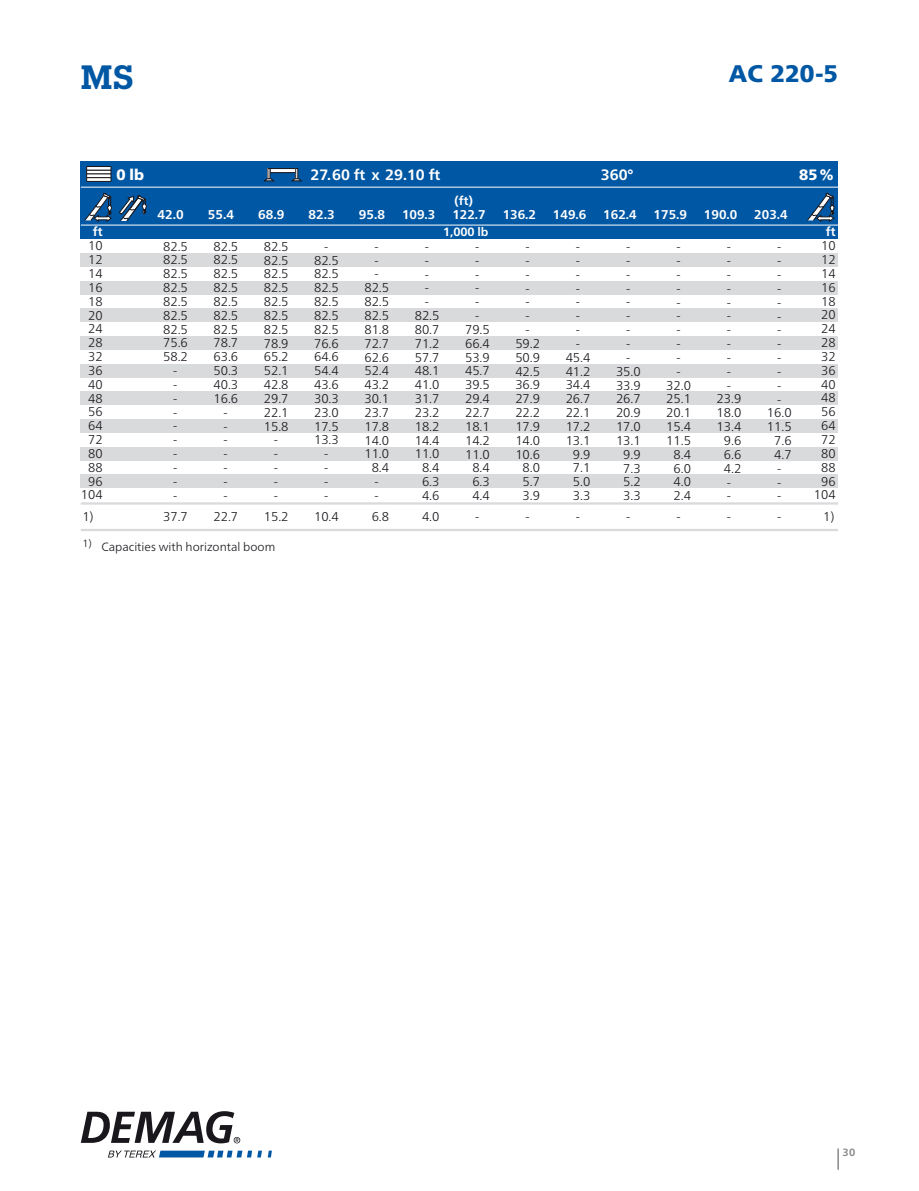
<style>
.page{position:relative;width:919px;height:1191px;background:#fff}
.page>*{position:absolute;margin:0;border:0;box-sizing:border-box;transform-origin:0 0}
.t1{font:600 33px "Produkt";color:#0057a3}
.t2{font:900 24px "Frutiger Neue LTW1 G";color:#0057a3}
.t3{font:700 15px "Frutiger Neue LTW1 G";color:#fff}
.t4{font:900 15px "Frutiger Neue LTW1 G";color:#fff}
.t5{font:300 12.75px/13.8px "Frutiger Neue LTW1 G";color:#1a171c;text-align:center}
.t6{font:700 12.75px "Frutiger Neue LTW1 G";color:#fff}
.t7{font:700 12.3px "Frutiger Neue LTW1 G";color:#fff}
.t8{font:300 12px "Frutiger Neue LTW1 G";color:#1a171c}
.t9{font:700 12px "Frutiger Neue LTW1 G";color:#fff}
.t10{font:700 10.5px "Frutiger Neue LTW1 G";color:#87888a}
</style>
<div class="page">
<svg style="left:837px;top:1148px;width:1px;height:21px"></svg>
<svg style="left:81px;top:1111px;width:159px;height:32px"></svg>
<svg style="left:108px;top:1150px;width:164px;height:7px"></svg>
<div style="left:81px;top:253px;width:757px;height:14px;background:#d9dadb"></div>
<div style="left:81px;top:281px;width:757px;height:13px;background:#d9dadb"></div>
<div style="left:81px;top:308px;width:757px;height:14px;background:#d9dadb"></div>
<div style="left:81px;top:336px;width:757px;height:14px;background:#d9dadb"></div>
<div style="left:81px;top:364px;width:757px;height:13px;background:#d9dadb"></div>
<div style="left:81px;top:391px;width:757px;height:14px;background:#d9dadb"></div>
<div style="left:81px;top:419px;width:757px;height:14px;background:#d9dadb"></div>
<div style="left:81px;top:446px;width:757px;height:14px;background:#d9dadb"></div>
<div style="left:81px;top:474px;width:757px;height:14px;background:#d9dadb"></div>
<div style="left:81px;top:162px;width:757px;height:77px;background:#0057a3"></div>
<hr style="left:81px;top:529px;width:757px;height:2px;background:#d9dadb">
<svg style="left:119px;top:195px;width:28px;height:26px"></svg>
<svg style="left:84px;top:193px;width:28px;height:29px"></svg>
<svg style="left:807px;top:193px;width:27px;height:29px"></svg>
<hr style="left:81px;top:187px;width:757px;height:1px;background:#fff">
<hr style="left:81px;top:225px;width:757px;height:1px;background:#fff">
<hr style="left:87px;top:166px;width:24px;height:4px;background:#fff">
<div style="left:86px;top:166px;width:25px;height:5px;border:1px solid #1a171c"></div>
<div style="left:86px;top:170px;width:25px;height:4px;border:1px solid #1a171c"></div>
<div style="left:86px;top:174px;width:25px;height:4px;border:1px solid #1a171c"></div>
<hr style="left:87px;top:178px;width:24px;height:3px;background:#fff">
<div style="left:86px;top:177px;width:25px;height:5px;border:1px solid #1a171c"></div>
<svg style="left:263px;top:168px;width:40px;height:14px"></svg>
<hr style="left:81px;top:502px;width:757px;height:2px;background:#d9dadb">
<h1 class="t1" style="left:81px;top:53px;width:54px">MS</h1>
<h2 class="t2" style="left:729px;top:56px;width:111px">AC 220-5</h2>
<p class="t4" style="left:117px;top:163px;width:29px">0 lb</p>
<p class="t3" style="left:310px;top:163px;width:131px">27.60 ft x 29.10 ft</p>
<p class="t3" style="left:600px;top:163px;width:34px">360°</p>
<p class="t4" style="left:799px;top:163px;width:36px">85%</p>
<p class="t7" style="left:454px;top:191px;width:20px">(ft)</p>
<p class="t6" style="left:93px;top:223px;width:11px">ft</p>
<p class="t5" style="left:81px;top:238px;width:23px">10<br>12<br>14<br>16<br>18<br>20<br>24<br>28<br>32<br>36<br>40<br>48<br>56<br>64<br>72<br>80<br>88<br>96<br>104</p>
<p class="t6" style="left:158px;top:205px;width:28px">42.0</p>
<p class="t6" style="left:208px;top:205px;width:28px">55.4</p>
<p class="t6" style="left:258px;top:205px;width:28px">68.9</p>
<p class="t6" style="left:308px;top:205px;width:28px">82.3</p>
<p class="t6" style="left:359px;top:205px;width:28px">95.8</p>
<p class="t6" style="left:402px;top:205px;width:35px">109.3</p>
<p class="t6" style="left:452px;top:205px;width:35px">122.7</p>
<p class="t6" style="left:502px;top:205px;width:35px">136.2</p>
<p class="t6" style="left:553px;top:205px;width:35px">149.6</p>
<p class="t6" style="left:603px;top:205px;width:35px">162.4</p>
<p class="t6" style="left:653px;top:205px;width:35px">175.9</p>
<p class="t6" style="left:704px;top:205px;width:35px">190.0</p>
<p class="t6" style="left:754px;top:205px;width:35px">203.4</p>
<p class="t9" style="left:443px;top:223px;width:47px">1,000 lb</p>
<p class="t5" style="left:163px;top:238px;width:26px">82.5<br>82.5<br>82.5<br>82.5<br>82.5<br>82.5<br>82.5<br>75.6<br>58.2 -<br>-<br>-<br>-<br>-<br>-<br>-<br>-<br>-<br>-</p>
<p class="t5" style="left:213px;top:238px;width:26px">82.5<br>82.5<br>82.5<br>82.5<br>82.5<br>82.5<br>82.5<br>78.7<br>63.6<br>50.3<br>40.3<br>16.6 -<br>-<br>-<br>-<br>-<br>-<br>-</p>
<p class="t5" style="left:264px;top:238px;width:26px">82.5<br>82.5<br>82.5<br>82.5<br>82.5<br>82.5<br>82.5<br>78.9<br>65.2<br>52.1<br>42.8<br>29.7<br>22.1<br>15.8 -<br>-<br>-<br>-<br>-</p>
<p class="t5" style="left:314px;top:238px;width:26px">-<br>82.5<br>82.5<br>82.5<br>82.5<br>82.5<br>82.5<br>76.6<br>64.6<br>54.4<br>43.6<br>30.3<br>23.0<br>17.5<br>13.3 -<br>-<br>-<br>-</p>
<p class="t5" style="left:364px;top:238px;width:26px">-<br>-<br>-<br>82.5<br>82.5<br>82.5<br>81.8<br>72.7<br>62.6<br>52.4<br>43.2<br>30.1<br>23.7<br>17.8<br>14.0<br>11.0<br>8.4 -<br>-</p>
<p class="t5" style="left:414px;top:239px;width:26px">-<br>-<br>-<br>-<br>-<br>82.5<br>80.7<br>71.2<br>57.7<br>48.1<br>41.0<br>31.7<br>23.2<br>18.2<br>14.4<br>11.0<br>8.4<br>6.3<br>4.6</p>
<p class="t5" style="left:465px;top:239px;width:26px">-<br>-<br>-<br>-<br>-<br>-<br>79.5<br>66.4<br>53.9<br>45.7<br>39.5<br>29.4<br>22.7<br>18.1<br>14.2<br>11.0<br>8.4<br>6.3<br>4.4</p>
<p class="t5" style="left:515px;top:239px;width:26px">-<br>-<br>-<br>-<br>-<br>-<br>-<br>59.2<br>50.9<br>42.5<br>36.9<br>27.9<br>22.2<br>17.9<br>14.0<br>10.6<br>8.0<br>5.7<br>3.9</p>
<p class="t5" style="left:565px;top:239px;width:26px">-<br>-<br>-<br>-<br>-<br>-<br>-<br>-<br>45.4<br>41.2<br>34.4<br>26.7<br>22.1<br>17.2<br>13.1<br>9.9<br>7.1<br>5.0<br>3.3</p>
<p class="t5" style="left:616px;top:239px;width:26px">-<br>-<br>-<br>-<br>-<br>-<br>-<br>-<br>-<br>35.0<br>33.9<br>26.7<br>20.9<br>17.0<br>13.1<br>9.9<br>7.3<br>5.2<br>3.3</p>
<p class="t5" style="left:666px;top:239px;width:26px">-<br>-<br>-<br>-<br>-<br>-<br>-<br>-<br>-<br>-<br>32.0<br>25.1<br>20.1<br>15.4<br>11.5<br>8.4<br>6.0<br>4.0<br>2.4</p>
<p class="t5" style="left:716px;top:239px;width:26px">-<br>-<br>-<br>-<br>-<br>-<br>-<br>-<br>-<br>-<br>-<br>23.9<br>18.0<br>13.4<br>9.6<br>6.6<br>4.2 -<br>-</p>
<p class="t5" style="left:767px;top:239px;width:26px">-<br>-<br>-<br>-<br>-<br>-<br>-<br>-<br>-<br>-<br>-<br>-<br>16.0<br>11.5<br>7.6<br>4.7 -<br>-<br>-</p>
<p class="t6" style="left:825px;top:223px;width:11px">ft</p>
<p class="t5" style="left:813px;top:238px;width:23px">10<br>12<br>14<br>16<br>18<br>20<br>24<br>28<br>32<br>36<br>40<br>48<br>56<br>64<br>72<br>80<br>88<br>96<br>104</p>
<p class="t5" style="left:82px;top:508px;width:13px">1)</p>
<p class="t5" style="left:823px;top:508px;width:13px">1)</p>
<p class="t5" style="left:163px;top:509px;width:26px">37.7</p>
<p class="t5" style="left:213px;top:509px;width:26px">22.7</p>
<p class="t5" style="left:264px;top:509px;width:26px">15.2</p>
<p class="t5" style="left:314px;top:509px;width:26px">10.4</p>
<p class="t5" style="left:371px;top:509px;width:19px">6.8</p>
<p class="t5" style="left:422px;top:509px;width:19px">4.0</p>
<p class="t5" style="left:475px;top:509px;width:6px">-</p>
<p class="t5" style="left:525px;top:509px;width:6px">-</p>
<p class="t5" style="left:575px;top:509px;width:6px">-</p>
<p class="t5" style="left:626px;top:509px;width:6px">-</p>
<p class="t5" style="left:676px;top:509px;width:6px">-</p>
<p class="t5" style="left:726px;top:509px;width:6px">-</p>
<p class="t5" style="left:777px;top:509px;width:6px">-</p>
<p class="t8" style="left:82px;top:538px;width:194px"><sup>1)</sup> Capacities with horizontal boom</p>
<p class="t10" style="left:842px;top:1145px;width:14px">30</p>
</div>
